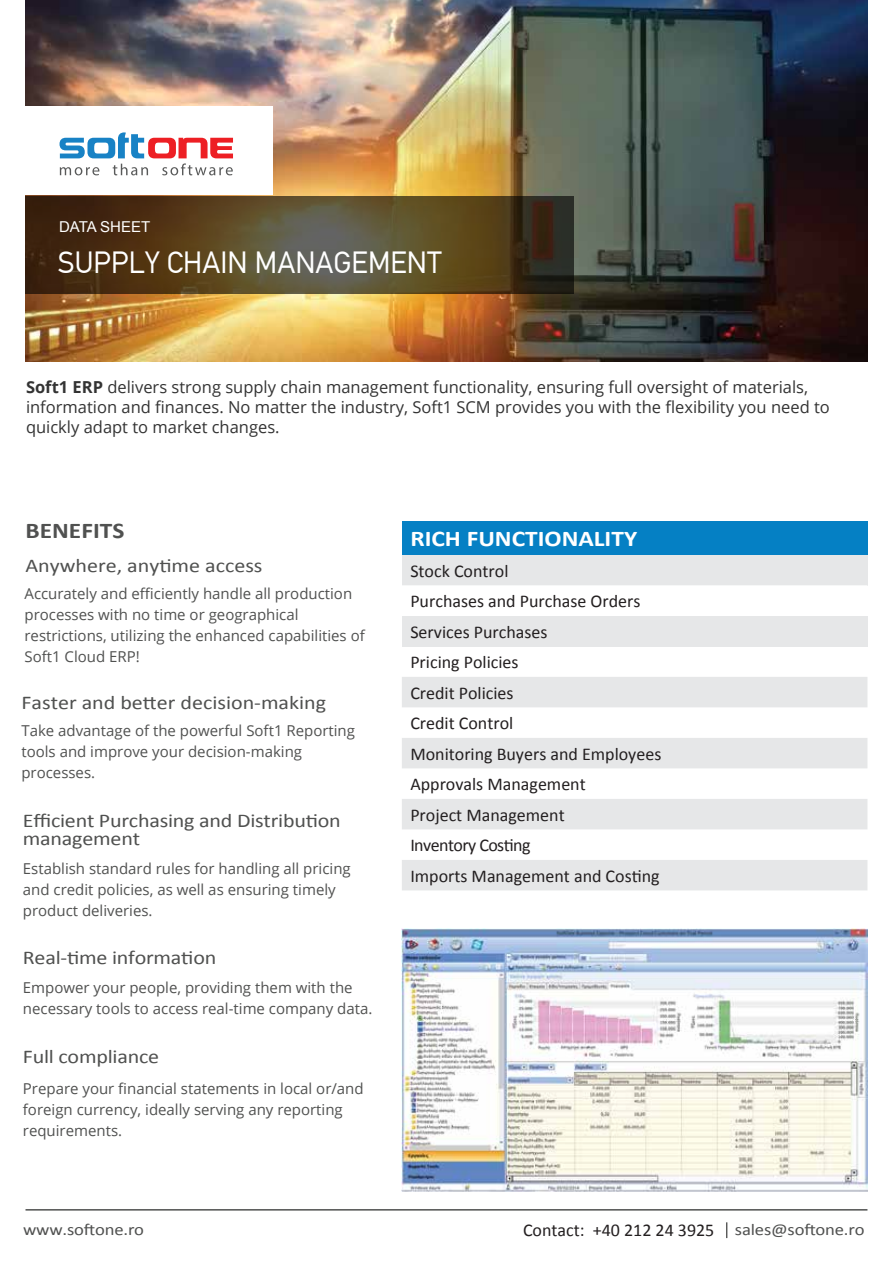
<style>
.page{position:relative;width:893px;height:1263px;background:#fff}
.page>*{position:absolute;margin:0;border:0;box-sizing:border-box;transform-origin:0 0}
.t1{font:30px "CF Din";color:#fff}
.t2{font:700 22.5px "Calibri";color:#fff;scale:1.13 1}
.t3{font:700 22.5px "Calibri";color:#505150;scale:1.13 1}
.t4{font:19.5px/18px "Calibri";letter-spacing:-.01em;color:#505150;scale:1.13 1}
.t5{font:18px/30.5px "Calibri";color:#231f20}
.t6{font:16.5px/19.8px "Open Sans";color:#333}
.t7{font:16.5px "Calibri";letter-spacing:-.01em;color:#505150;scale:1.13 1}
.t8{font:15px/21px "Open Sans";color:#505150}
.t9{font:15px "Arial";color:#fff}
.s1{font-weight:700}
.s2{font-size:16.5px;color:#505150}
</style>
<div class="page">
<img style="left:26px;top:0;width:841px;height:361px">
<div style="left:402px;top:521px;width:465px;height:34px;background:#0580c4"></div>
<div style="left:402px;top:555px;width:465px;height:30px;background:#e6e7e8"></div>
<div style="left:402px;top:616px;width:465px;height:30px;background:#e6e7e8"></div>
<svg style="left:402px;top:677px;width:465px;height:213px;fill:#e6e7e8"></svg>
<hr style="left:26px;top:1209px;width:841px;height:1px;background:#505150">
<svg style="left:26px;top:196px;width:548px;height:97px;background:#524125"></svg>
<img style="left:402px;top:929px;width:465px;height:262px">
<div style="left:26px;top:106px;width:247px;height:89px;background:#fff"></div>
<svg style="left:60px;top:132px;width:173px;height:43px"></svg>
<svg style="left:726px;top:1222px;width:1px;height:16px"></svg>
<p class="t9" style="left:59px;top:217px;width:93px">DATA SHEET</p>
<h1 class="t1" style="left:58px;top:248px;width:385px">SUPPLY CHAIN MANAGEMENT</h1>
<p class="t6" style="left:26px;top:377px;width:805px"><span class="s1">Soft1 ERP</span> delivers strong supply chain management functionality, ensuring full oversight of materials, information and finances. No matter the industry, Soft1 SCM provides you with the flexibility you need to quickly adapt to market changes.</p>
<h2 class="t3" style="left:26px;top:514px;width:89px">BENEFITS</h2>
<h3 class="t4" style="left:26px;top:556px;width:211px">Anywhere, anytime access</h3>
<p class="t8" style="left:25px;top:583px;width:342px">Accurately and efficiently handle all production processes with no time or geographical restrictions, utilizing the enhanced capabilities of Soft1 Cloud ERP!</p>
<h3 class="t4" style="left:21px;top:693px;width:271px">Faster and better decision-making</h3>
<p class="t8" style="left:21px;top:719px;width:335px">Take advantage of the powerful Soft1 Reporting tools and improve your decision-making processes.</p>
<h3 class="t4" style="left:23px;top:811px;width:283px">Efficient Purchasing and Distribution management</h3>
<p class="t8" style="left:23px;top:857px;width:329px">Establish standard rules for handling all pricing and credit policies, as well as ensuring timely product deliveries.</p>
<h3 class="t4" style="left:23px;top:948px;width:173px">Real-time information</h3>
<p class="t8" style="left:23px;top:977px;width:351px">Empower your people, providing them with the necessary tools to access real-time company data.</p>
<h3 class="t4" style="left:23px;top:1047px;width:122px">Full compliance</h3>
<p class="t8" style="left:23px;top:1077px;width:342px">Prepare your financial statements in local or/and foreign currency, ideally serving any reporting requirements.</p>
<h2 class="t2" style="left:410px;top:523px;width:202px">RICH FUNCTIONALITY</h2>
<p class="t5" style="left:410px;top:555px;width:253px">Stock Control<br>Purchases and Purchase Orders<br>Services Purchases<br>Pricing Policies<br>Credit Policies<br>Credit Control<br>Monitoring Buyers and Employees<br>Approvals Management<br>Project Management<br>Inventory Costing<br>Imports Management and Costing</p>
<p class="t7" style="left:23px;top:1218px;width:109px">www.softone.ro</p>
<p class="t5" style="left:523px;top:1215px;width:343px">Contact: +40 212 24 3925 <span class="s2">sales@softone.ro</span></p>
</div>
